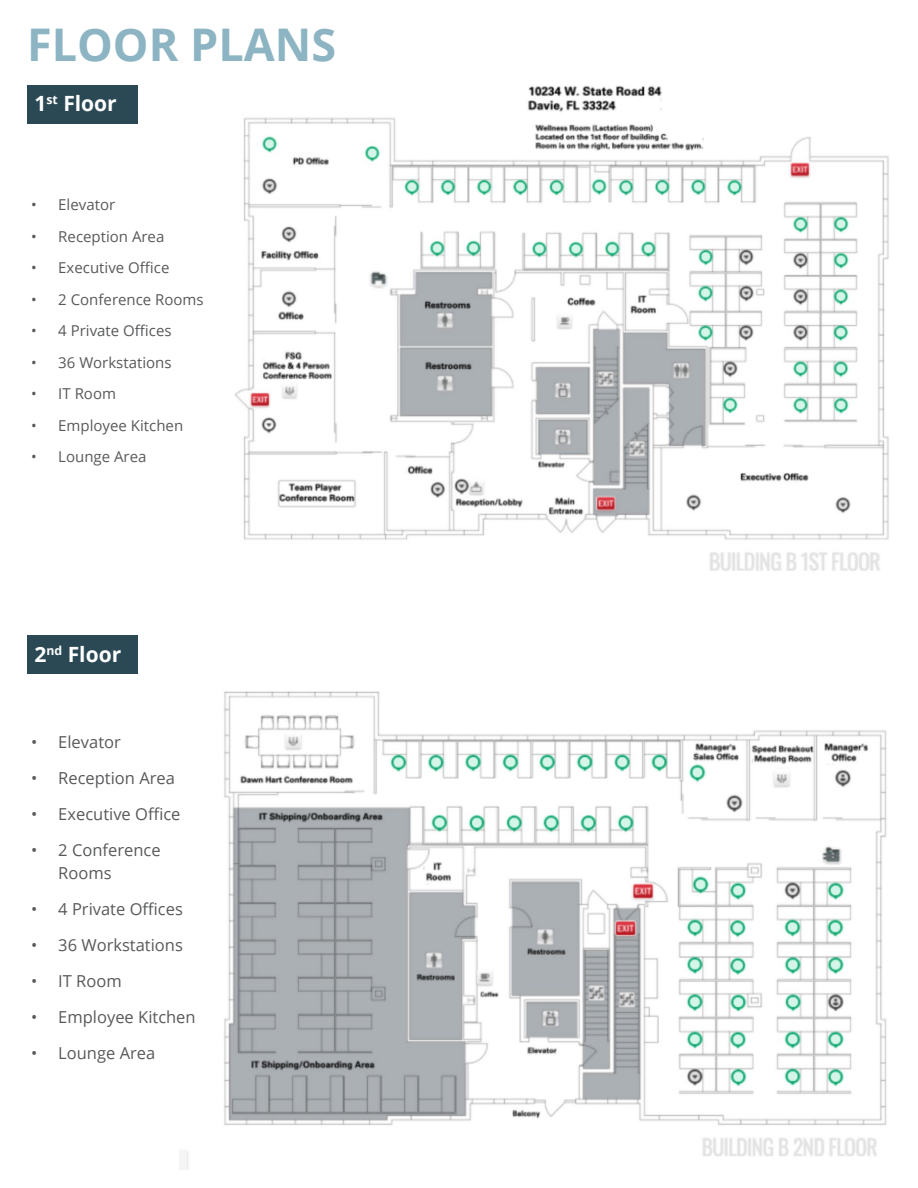
<style>
.page{position:relative;width:918px;height:1188px;background:#fff}
.page>*{position:absolute;margin:0;border:0;box-sizing:border-box;transform-origin:0 0}
.t1{font:700 45px "Open Sans";color:#8cb4c2}
.t2{font:700 21px "Open Sans";color:#fff}
.t3{font:16.5px/22.5px "Open Sans";color:#58595b}
.t4{font:15px "Open Sans";color:#58595b}
</style>
<div class="page">
<div style="left:27px;top:85px;width:110px;height:38px;background:#2a4954"></div>
<div style="left:27px;top:636px;width:110px;height:38px;background:#2a4954"></div>
<img style="left:235px;top:85px;width:654px;height:486px">
<img style="left:179px;top:691px;width:708px;height:479px">
<h1 class="t1" style="left:27px;top:13px;width:311px">FLOOR PLANS</h1>
<h2 class="t2" style="left:34px;top:89px;width:84px">1<sup>st</sup> Floor</h2>
<p class="t4" style="left:31px;top:195px;width:85px">• Elevator</p>
<p class="t4" style="left:31px;top:226px;width:135px">• Reception Area</p>
<p class="t4" style="left:31px;top:258px;width:140px">• Executive Office</p>
<p class="t4" style="left:31px;top:289px;width:174px">• 2 Conference Rooms</p>
<p class="t4" style="left:31px;top:321px;width:142px">• 4 Private Offices</p>
<p class="t4" style="left:31px;top:352px;width:142px">• 36 Workstations</p>
<p class="t4" style="left:31px;top:384px;width:86px">• IT Room</p>
<p class="t4" style="left:31px;top:415px;width:153px">• Employee Kitchen</p>
<p class="t4" style="left:31px;top:447px;width:117px">• Lounge Area</p>
<h2 class="t2" style="left:34px;top:639px;width:88px">2<sup>nd</sup> Floor</h2>
<p class="t3" style="left:31px;top:730px;width:91px">• Elevator</p>
<p class="t3" style="left:31px;top:766px;width:145px">• Reception Area</p>
<p class="t3" style="left:31px;top:802px;width:151px">• Executive Office</p>
<p class="t3" style="left:58px;top:838px;width:104px;text-indent:-27px">• 2 Conference<br>Rooms</p>
<p class="t3" style="left:31px;top:897px;width:153px">• 4 Private Offices</p>
<p class="t3" style="left:31px;top:933px;width:153px">• 36 Workstations</p>
<p class="t3" style="left:31px;top:969px;width:92px">• IT Room</p>
<p class="t3" style="left:31px;top:1005px;width:166px">• Employee Kitchen</p>
<p class="t3" style="left:31px;top:1041px;width:125px">• Lounge Area</p>
</div>
